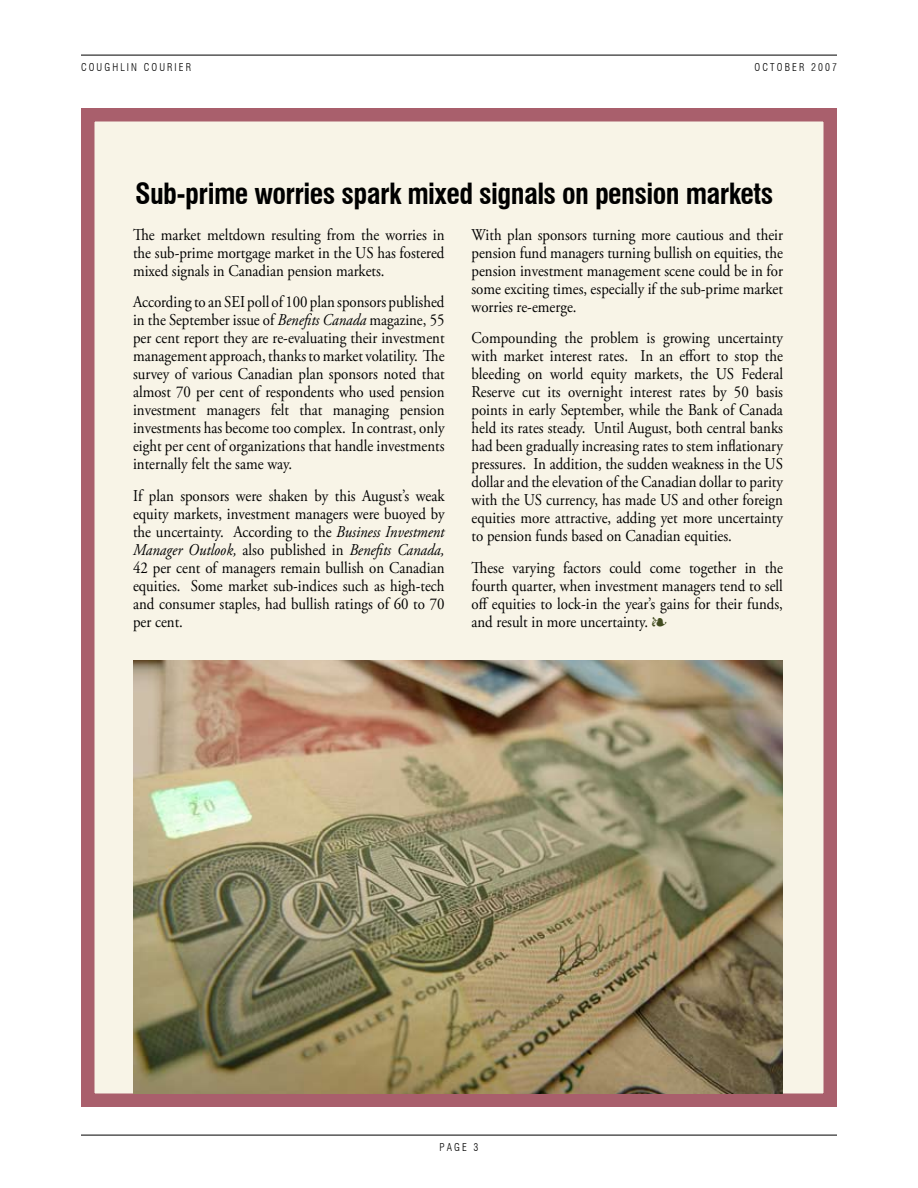
<style>
.page{position:relative;width:918px;height:1188px;background:#fff}
.page>*{position:absolute;margin:0;border:0;box-sizing:border-box;transform-origin:0 0}
.t1{font:700 condensed 28.5px "Swiss 721 BT";letter-spacing:-.02em;color:#000}
.t2{font:16.5px/18px "Adobe Garamond Pro";color:#000;text-align:justify;scale:.9 1}
.t3{font:300 condensed 10.5px "Swiss 721 BT";letter-spacing:.2em;color:#000}
.s1{font-style:italic}
.s2{color:#424c20}
</style>
<div class="page">
<hr style="left:81px;top:1135px;width:756px;height:1px;background:#000">
<hr style="left:81px;top:55px;width:756px;height:1px;background:#000">
<div style="left:88px;top:115px;width:742px;height:985px;background:#f8f4e7"></div>
<div style="left:81px;top:108px;width:756px;height:999px;border:14px solid #a95f6c"></div>
<img style="left:134px;top:660px;width:649px;height:434px">
<p class="t3" style="left:81px;top:61px;width:112px">COUGHLIN COURIER</p>
<p class="t3" style="left:755px;top:61px;width:84px">OCTOBER 2007</p>
<h1 class="t1" style="left:135px;top:176px;width:640px">Sub-prime worries spark mixed signals on pension markets</h1>
<p class="t2" style="left:133px;top:226px;width:348px">The market meltdown resulting from the worries in the sub-prime mortgage market in the US has fostered mixed signals in Canadian pension markets.</p>
<p class="t2" style="left:133px;top:294px;width:348px">According to an SEI poll of 100 plan sponsors published in the September issue of <span class="s1">Benefits Canada</span> magazine, 55 per cent report they are re-evaluating their investment management approach, thanks to market volatility. The survey of various Canadian plan sponsors noted that almost 70 per cent of respondents who used pension investment managers felt that managing pension investments has become too complex. In contrast, only eight per cent of organizations that handle investments internally felt the same way.</p>
<p class="t2" style="left:133px;top:487px;width:348px">If plan sponsors were shaken by this August’s weak equity markets, investment managers were buoyed by the uncertainty. According to the <span class="s1">Business Investment Manager Outlook,</span> also published in <span class="s1">Benefits Canada, </span>42 per cent of managers remain bullish on Canadian equities. Some market sub-indices such as high-tech and consumer staples, had bullish ratings of 60 to 70 per cent.</p>
<p class="t2" style="left:472px;top:226px;width:348px">With plan sponsors turning more cautious and their pension fund managers turning bullish on equities, the pension investment management scene could be in for some exciting times, especially if the sub-prime market worries re-emerge.</p>
<p class="t2" style="left:472px;top:330px;width:348px">Compounding the problem is growing uncertainty with market interest rates. In an effort to stop the bleeding on world equity markets, the US Federal Reserve cut its overnight interest rates by 50 basis points in early September, while the Bank of Canada held its rates steady. Until August, both central banks had been gradually increasing rates to stem inflationary pressures. In addition, the sudden weakness in the US dollar and the elevation of the Canadian dollar to parity with the US currency, has made US and other foreign equities more attractive, adding yet more uncertainty to pension funds based on Canadian equities.</p>
<p class="t2" style="left:472px;top:559px;width:348px">These varying factors could come together in the fourth quarter, when investment managers tend to sell off equities to lock-in the year’s gains for their funds, and result in more uncertainty. <span class="s2">▪</span></p>
<p class="t3" style="left:440px;top:1141px;width:29px">PAGE</p>
</div>
